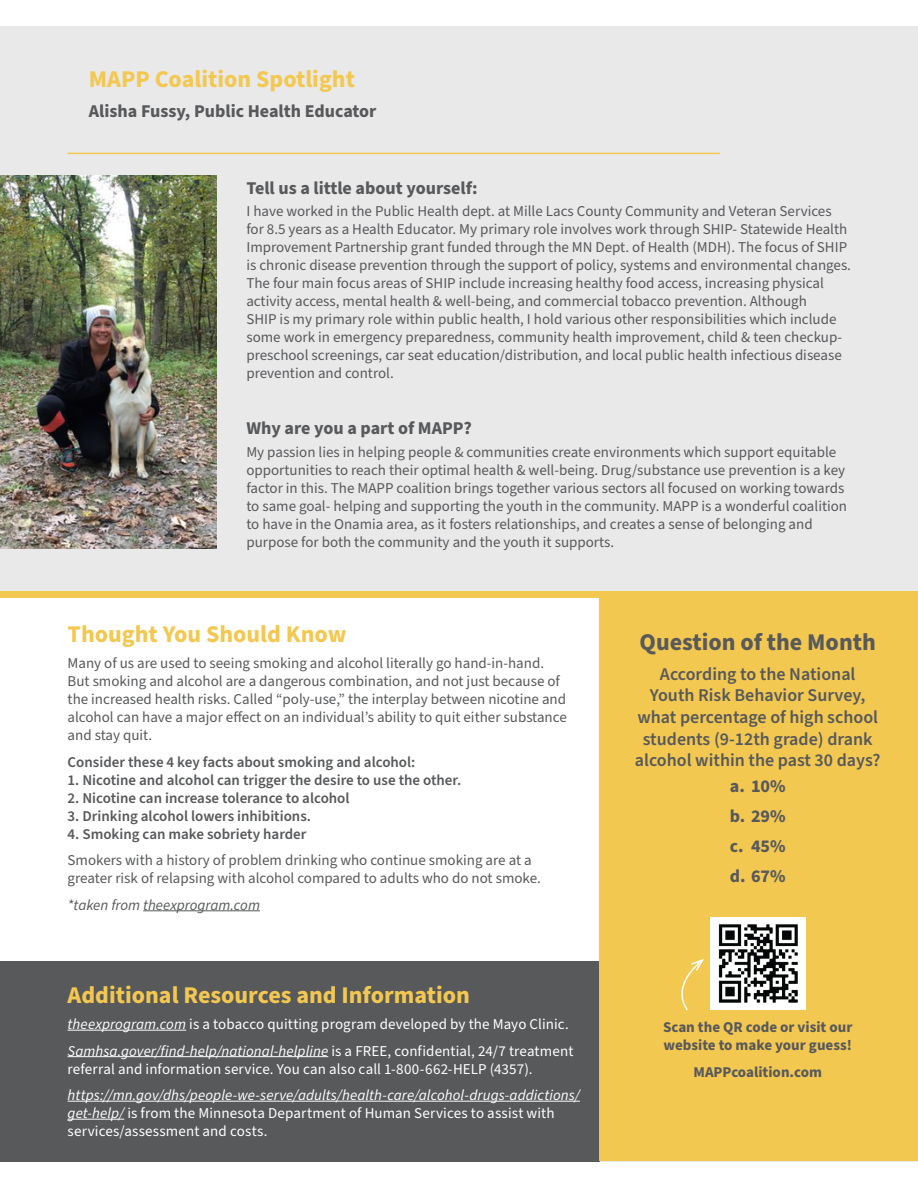
<style>
.page{position:relative;width:918px;height:1188px;background:#fff}
.page>*{position:absolute;margin:0;border:0;box-sizing:border-box;transform-origin:0 0}
.t1{font:700 24px "Source Sans Pro";color:#f3c851}
.t2{font:700 24px "Source Sans Pro";color:#58595b}
.t3{font:600 18px/21.6px "Source Sans Pro";color:#58595b;text-align:center}
.t4{font:700 18px/30.2px "Source Sans Pro";color:#58595b;text-align:justify}
.t5{font:15px/18px "Source Sans Pro";color:#58595b}
.t6{font:15px/26.5px "Source Sans Pro";letter-spacing:.005em;color:#fff}
.t7{font:600 15px "Source Sans Pro";color:#58595b}
.t8{font:italic 15px/18px "Source Sans Pro";letter-spacing:.005em;color:#fff}
.t9{font:700 15px/18px "Source Sans Pro";color:#58595b}
.t10{font:italic 15px "Source Sans Pro";color:#58595b}
.s1{font-style:italic}
.s2{font-style:normal}
</style>
<div class="page">
<div style="left:0;top:26px;width:918px;height:566px;background:#e9e9ea"></div>
<div style="left:0;top:961px;width:599px;height:201px;background:#58595b"></div>
<div style="left:599px;top:591px;width:319px;height:570px;background:#f3c851"></div>
<img style="left:710px;top:917px;width:95px;height:93px">
<hr style="left:68px;top:153px;width:652px;height:1px;background:#f3c851">
<img style="left:0;top:175px;width:216px;height:374px">
<hr style="left:143px;top:910px;width:117px;height:1px;background:#58595b">
<div style="left:0;top:591px;width:599px;height:7px;background:#f3c851"></div>
<hr style="left:68px;top:1030px;width:118px;height:1px;background:#fff">
<hr style="left:68px;top:1056px;width:260px;height:1px;background:#fff">
<hr style="left:68px;top:1101px;width:512px;height:1px;background:#fff">
<hr style="left:68px;top:1119px;width:56px;height:1px;background:#fff">
<svg style="left:681px;top:959px;width:23px;height:52px"></svg>
<h1 class="t1" style="left:89px;top:63px;width:268px">MAPP Coalition Spotlight</h1>
<p class="t4" style="left:89px;top:97px;width:289px">Alisha Fussy, Public Health Educator</p>
<p class="t4" style="left:246px;top:173px;width:233px">Tell us a little about yourself:</p>
<p class="t5" style="left:246px;top:202px;width:606px">I have worked in the Public Health dept. at Mille Lacs County Community and Veteran Services for 8.5 years as a Health Educator. My primary role involves work through SHIP- Statewide Health Improvement Partnership grant funded through the MN Dept. of Health (MDH). The focus of SHIP is chronic disease prevention through the support of policy, systems and environmental changes.<br>The four main focus areas of SHIP include increasing healthy food access, increasing physical activity access, mental health &amp; well-being, and commercial tobacco prevention. Although<br>SHIP is my primary role within public health, I hold various other responsibilities which include some work in emergency preparedness, community health improvement, child &amp; teen checkup&shy;preschool screenings, car seat education/distribution, and local public health infectious disease prevention and control.</p>
<p class="t4" style="left:246px;top:414px;width:227px">Why are you a part of MAPP?</p>
<p class="t5" style="left:246px;top:443px;width:602px">My passion lies in helping people &amp; communities create environments which support equitable opportunities to reach their optimal health &amp; well-being. Drug/substance use prevention is a key factor in this. The MAPP coalition brings together various sectors all focused on working towards to same goal- helping and supporting the youth in the community. MAPP is a wonderful coalition to have in the Onamia area, as it fosters relationships, and creates a sense of belonging and purpose for both the community and the youth it supports.</p>
<h1 class="t1" style="left:68px;top:617px;width:280px">Thought You Should Know</h1>
<p class="t5" style="left:68px;top:655px;width:501px">Many of us are used to seeing smoking and alcohol literally go hand-in-hand.<br>But smoking and alcohol are a dangerous combination, and not just because of the increased health risks. Called “poly-use,” the interplay between nicotine and alcohol can have a major effect on an individual’s ability to quit either substance and stay quit.</p>
<p class="t7" style="left:68px;top:752px;width:349px">Consider these 4 key facts about smoking and alcohol:</p>
<p class="t7" style="left:68px;top:770px;width:395px">1. Nicotine and alcohol can trigger the desire to use the other.</p>
<p class="t7" style="left:68px;top:788px;width:284px">2. Nicotine can increase tolerance to alcohol</p>
<p class="t7" style="left:68px;top:806px;width:245px">3. Drinking alcohol lowers inhibitions.</p>
<p class="t7" style="left:68px;top:824px;width:240px">4. Smoking can make sobriety harder</p>
<p class="t5" style="left:68px;top:852px;width:475px">Smokers with a history of problem drinking who continue smoking are at a greater risk of relapsing with alcohol compared to adults who do not smoke.</p>
<p class="t10" style="left:68px;top:895px;width:194px">*taken from theexprogram.com</p>
<h1 class="t1" style="left:68px;top:978px;width:404px">Additional Resources and Information</h1>
<p class="t6" style="left:68px;top:1011px;width:507px"><span class="s1">theexprogram.com</span> is a tobacco quitting program developed by the Mayo Clinic.<br><span class="s1">Samhsa.gover/find-help/national-helpline</span> is a FREE, confidential, 24/7 treatment</p>
<p class="t6" style="left:68px;top:1056px;width:466px">referral and information service. You can also call 1-800-662-HELP (4357).</p>
<p class="t8" style="left:68px;top:1087px;width:514px">https://mn.gov/dhs/people-we-serve/adults/health-care/alcohol-drugs-addictions/ get-help/ <span class="s2">is from the Minnesota Department of Human Services to assist with services/assessment and costs.</span></p>
<h1 class="t2" style="left:640px;top:625px;width:238px">Question of the Month</h1>
<p class="t3" style="left:635px;top:664px;width:247px">According to the National<br>Youth Risk Behavior Survey, what percentage of high school students (9-12th grade) drank alcohol within the past 30 days?</p>
<p class="t4" style="left:730px;top:771px;width:57px">a. 10% b. 29% c. 45% d. 67%</p>
<p class="t9" style="left:663px;top:1019px;width:191px">Scan the QR code or visit our website to make your guess!</p>
<p class="t9" style="left:694px;top:1063px;width:130px">MAPPcoalition.com</p>
</div>
